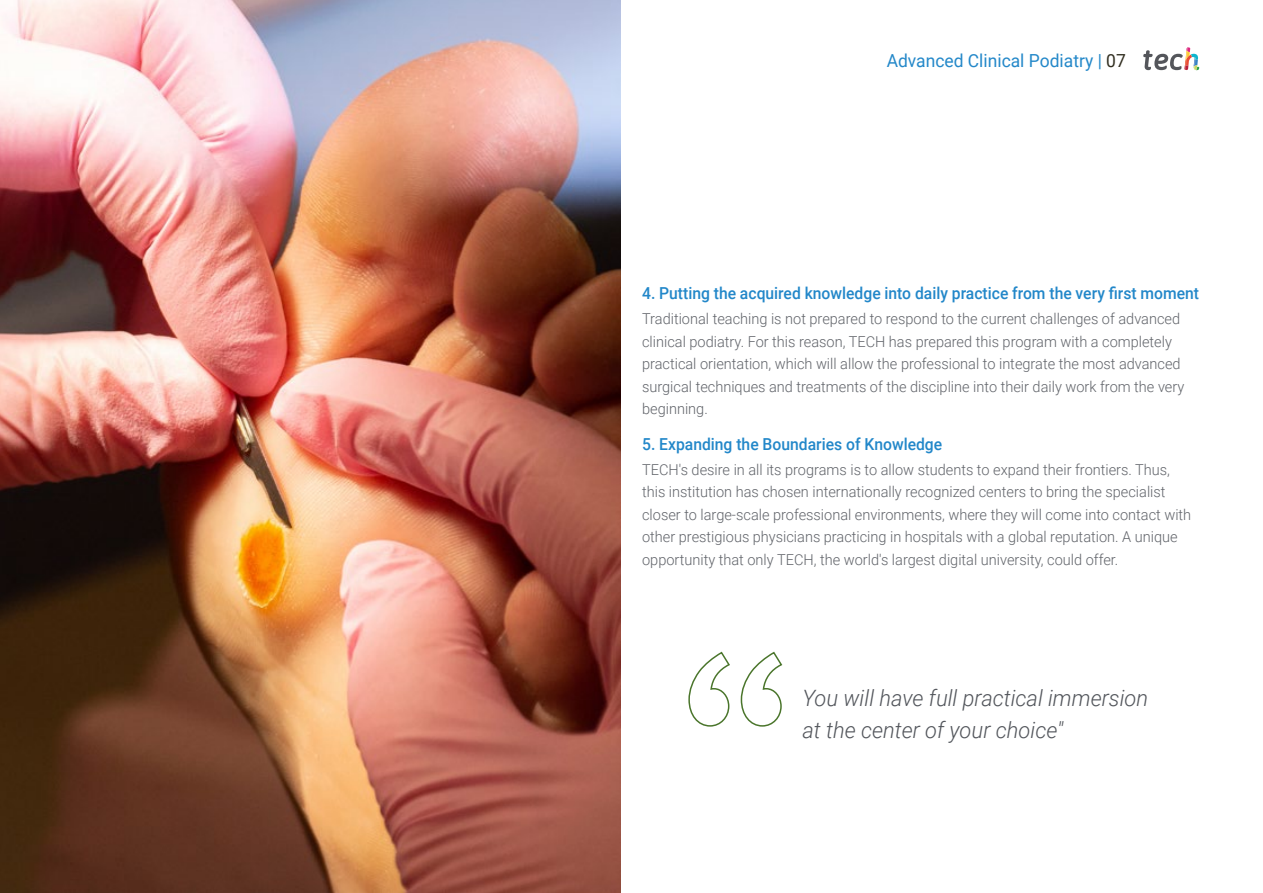
<style>
.page{position:relative;width:1263px;height:893px;background:#fff}
.page>*{position:absolute;margin:0;border:0;box-sizing:border-box;transform-origin:0 0}
.t1{font:italic 300 22.5px/31.5px "Roboto";color:#52555b}
.t2{font:18px "Roboto";color:#2488c9}
.t3{font:500 16.5px "Roboto";color:#2287c9;scale:.95 1}
.t4{font:300 15px/22.5px "Roboto";color:#61646a}
.s1{color:#312e20}
</style>
<div class="page">
<svg style="left:1143px;top:47px;width:56px;height:24px"></svg>
<svg style="left:688px;top:651px;width:95px;height:76px"></svg>
<img style="left:0;top:0;width:621px;height:893px">
<p class="t2" style="left:887px;top:48px;width:241px">Advanced Clinical Podiatry | <span class="s1">07</span></p>
<p class="t3" style="left:642px;top:282px;width:588px">4. Putting the acquired knowledge into daily practice from the very first moment</p>
<p class="t4" style="left:642px;top:307px;width:544px">Traditional teaching is not prepared to respond to the current challenges of advanced clinical podiatry. For this reason, TECH has prepared this program with a completely practical orientation, which will allow the professional to integrate the most advanced surgical techniques and treatments of the discipline into their daily work from the very beginning.</p>
<p class="t3" style="left:642px;top:433px;width:317px">5. Expanding the Boundaries of Knowledge</p>
<p class="t4" style="left:642px;top:458px;width:551px">TECH's desire in all its programs is to allow students to expand their frontiers. Thus, this institution has chosen internationally recognized centers to bring the specialist closer to large-scale professional environments, where they will come into contact with other prestigious physicians practicing in hospitals with a global reputation. A unique opportunity that only TECH, the world's largest digital university, could offer.</p>
<h1 class="t1" style="left:802px;top:682px;width:347px">You will have full practical immersion at the center of your choice"</h1>
</div>
